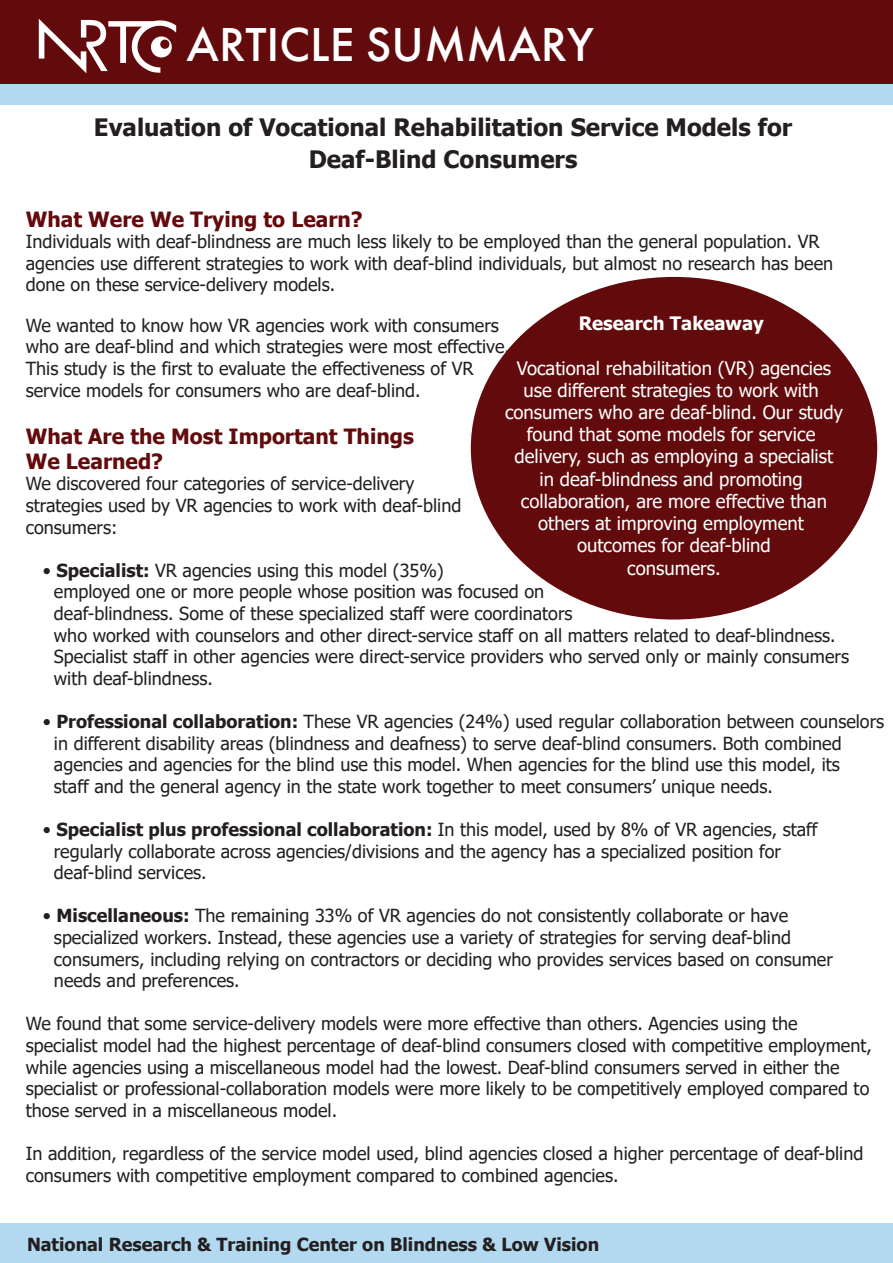
<style>
.page{position:relative;width:893px;height:1263px;background:#fff}
.page>*{position:absolute;margin:0;border:0;box-sizing:border-box;transform-origin:0 0}
.t1{font:500 49.5px "Futura PT";color:#fff}
.t2{font:700 24px/31.5px "Tahoma";color:#231f20;text-align:center}
.t3{font:700 21px/25.2px "Tahoma";color:#630a0c}
.t4{font:18.45px/22.2px "Tahoma";color:#fff;text-align:center}
.t5{font:700 18.45px "Tahoma";color:#fff}
.t6{font:18px/21.6px "Tahoma";color:#231f20}
.t7{font:700 18px "Tahoma";color:#231f20}
.s1{font-weight:700}
</style>
<div class="page">
<div style="left:0;top:0;width:893px;height:96px;background:#630a0c"></div>
<img style="left:38px;top:19px;width:139px;height:55px">
<div style="left:0;top:1223px;width:893px;height:40px;background:#b2d9ef"></div>
<div style="left:0;top:85px;width:893px;height:20px;background:#b2d9ef"></div>
<div style="left:471px;top:277px;width:406px;height:342px;background:#630a0c;border-radius:50%"></div>
<p class="t1" style="left:187px;top:15px;width:409px">ARTICLE SUMMARY</p>
<p class="t2" style="left:94px;top:113px;width:700px">Evaluation of Vocational Rehabilitation Service Models for<br>Deaf-Blind Consumers</p>
<p class="t3" style="left:26px;top:207px;width:339px">What Were We Trying to Learn?</p>
<p class="t6" style="left:26px;top:232px;width:809px">Individuals with deaf-blindness are much less likely to be employed than the general population. VR agencies use different strategies to work with deaf-blind individuals, but almost no research has been done on these service-delivery models.</p>
<p class="t6" style="left:26px;top:316px;width:486px">We wanted to know how VR agencies work with consumers who are deaf-blind and which strategies were most effective.<br>This study is the first to evaluate the effectiveness of VR service models for consumers who are deaf-blind.</p>
<h1 class="t3" style="left:26px;top:424px;width:390px">What Are the Most Important Things<br>We Learned?</h1>
<p class="t6" style="left:26px;top:474px;width:437px">We discovered four categories of service-delivery strategies used by VR agencies to work with deaf-blind consumers:</p>
<p class="t6" style="left:54px;top:560px;width:797px;text-indent:-11px">• <span class="s1">Specialist:</span> VR agencies using this model (35%)<br>employed one or more people whose position was focused on<br>deaf-blindness. Some of these specialized staff were coordinators<br>who worked with counselors and other direct-service staff on all matters related to deaf-blindness.<br>Specialist staff in other agencies were direct-service providers who served only or mainly consumers with deaf-blindness.</p>
<p class="t6" style="left:54px;top:712px;width:832px;text-indent:-11px">• <span class="s1">Professional collaboration:</span> These VR agencies (24%) used regular collaboration between counselors in different disability areas (blindness and deafness) to serve deaf-blind consumers. Both combined agencies and agencies for the blind use this model. When agencies for the blind use this model, its<br>staff and the general agency in the state work together to meet consumers’ unique needs.</p>
<p class="t6" style="left:54px;top:820px;width:765px;text-indent:-11px">• <span class="s1">Specialist plus professional collaboration:</span> In this model, used by 8% of VR agencies, staff regularly collaborate across agencies/divisions and the agency has a specialized position for deaf-blind services.</p>
<p class="t6" style="left:54px;top:906px;width:780px;text-indent:-11px">• <span class="s1">Miscellaneous:</span> The remaining 33% of VR agencies do not consistently collaborate or have specialized workers. Instead, these agencies use a variety of strategies for serving deaf-blind consumers, including relying on contractors or deciding who provides services based on consumer needs and preferences.</p>
<p class="t6" style="left:26px;top:1014px;width:848px">We found that some service-delivery models were more effective than others. Agencies using the specialist model had the highest percentage of deaf-blind consumers closed with competitive employment, while agencies using a miscellaneous model had the lowest. Deaf-blind consumers served in either the specialist or professional-collaboration models were more likely to be competitively employed compared to those served in a miscellaneous model.</p>
<p class="t6" style="left:26px;top:1144px;width:839px">In addition, regardless of the service model used, blind agencies closed a higher percentage of deaf-blind consumers with competitive employment compared to combined agencies.</p>
<h1 class="t5" style="left:579px;top:310px;width:187px">Research Takeaway</h1>
<p class="t4" style="left:505px;top:358px;width:339px">Vocational rehabilitation (VR) agencies use different strategies to work with consumers who are deaf-blind. Our study found that some models for service delivery, such as employing a specialist<br>in deaf-blindness and promoting collaboration, are more effective than others at improving employment outcomes for deaf-blind<br>consumers.</p>
<p class="t7" style="left:27px;top:1232px;width:574px">National Research &amp; Training Center on Blindness &amp; Low Vision</p>
</div>
